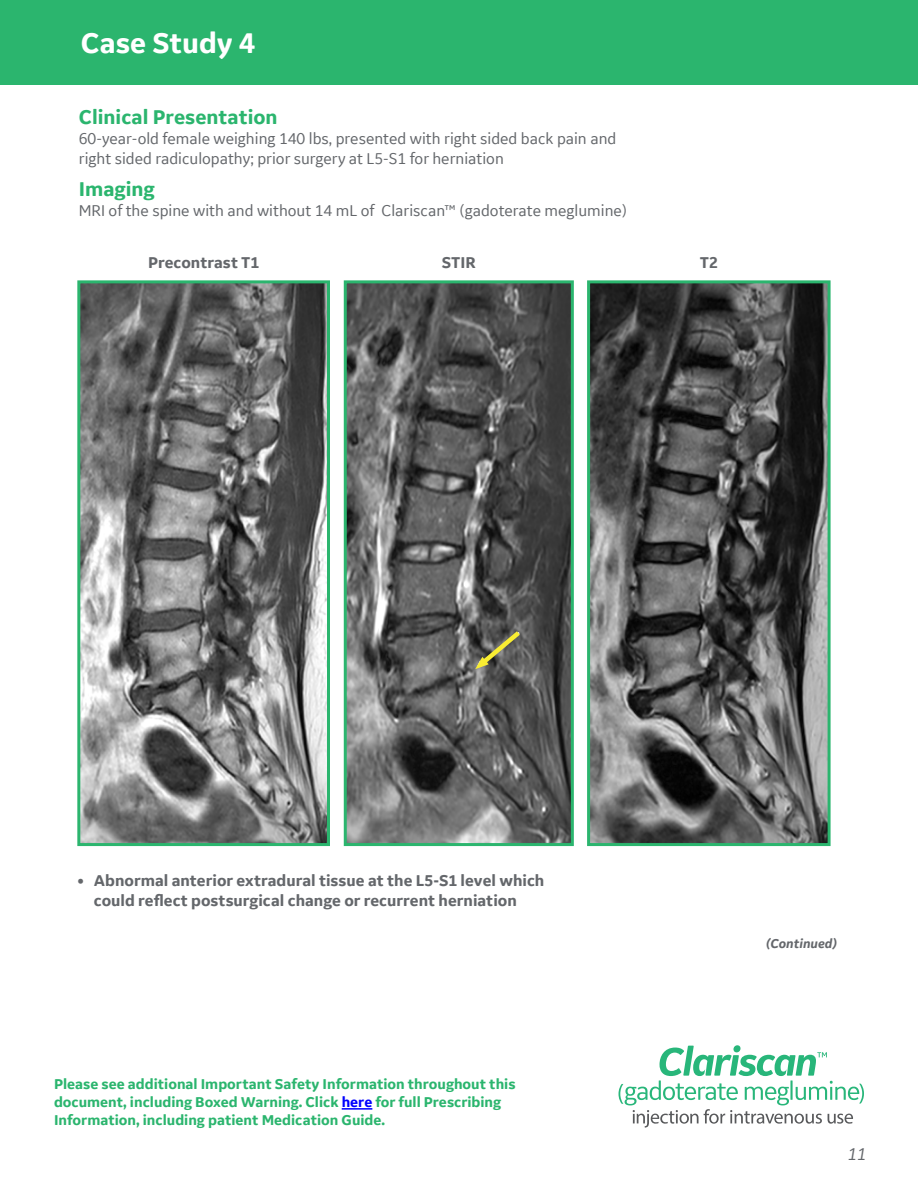
<style>
.page{position:relative;width:918px;height:1188px;background:#fff}
.page>*{position:absolute;margin:0;border:0;box-sizing:border-box;transform-origin:0 0}
.t1{font:700 30px "GE Inspira Sans";color:#fff}
.t2{font:700 21px "GE Inspira Sans";color:#2bb56e}
.t3{font:italic 18px "GE Inspira Sans";color:#64676b}
.t4{font:16.5px/19.8px "GE Inspira Sans";color:#64676b}
.t5{font:700 16.5px/19.8px "GE Inspira Sans";color:#64676b}
.t6{font:700 15px/18px "GE Inspira Sans";color:#2bb56e}
.t7{font:italic 700 13.5px "GE Inspira Sans";color:#64676b}
.s1{color:#00f}
</style>
<div class="page">
<div style="left:0;top:0;width:918px;height:85px;background:#2bb56e"></div>
<svg style="left:619px;top:1045px;width:245px;height:83px"></svg>
<hr style="left:342px;top:1108px;width:30px;height:2px;background:#00f">
<img style="left:81px;top:284px;width:245px;height:558px">
<div style="left:77px;top:280px;width:253px;height:566px;border:3px solid #2bb56e"></div>
<img style="left:348px;top:284px;width:222px;height:558px">
<div style="left:344px;top:280px;width:230px;height:566px;border:3px solid #2bb56e"></div>
<img style="left:591px;top:284px;width:236px;height:558px">
<div style="left:587px;top:280px;width:244px;height:566px;border:3px solid #2bb56e"></div>
<svg style="left:475px;top:627px;width:50px;height:43px;background:#6b6a53"></svg>
<h1 class="t1" style="left:81px;top:25px;width:176px">Case Study 4</h1>
<p class="t2" style="left:79px;top:104px;width:200px">Clinical Presentation</p>
<p class="t4" style="left:79px;top:128px;width:539px">60-year-old female weighing 140 lbs, presented with right sided back pain and right sided radiculopathy; prior surgery at L5-S1 for herniation</p>
<p class="t2" style="left:79px;top:176px;width:77px">Imaging</p>
<p class="t4" style="left:79px;top:200px;width:550px">MRI of the spine with and without 14 mL of Clariscan™ (gadoterate meglumine)</p>
<p class="t5" style="left:148px;top:252px;width:113px">Precontrast T1</p>
<p class="t5" style="left:442px;top:252px;width:36px">STIR</p>
<p class="t5" style="left:700px;top:252px;width:20px">T2</p>
<p class="t5" style="left:94px;top:870px;width:452px;text-indent:-16px">• Abnormal anterior extradural tissue at the L5-S1 level which could reflect postsurgical change or recurrent herniation</p>
<p class="t6" style="left:54px;top:1075px;width:463px">Please see additional Important Safety Information throughout this document, including Boxed Warning. Click <span class="s1">here</span> for full Prescribing<br>Information, including patient Medication Guide.</p>
<p class="t7" style="left:766px;top:935px;width:73px">(Continued)</p>
<p class="t3" style="left:847px;top:1143px;width:21px">11</p>
</div>
